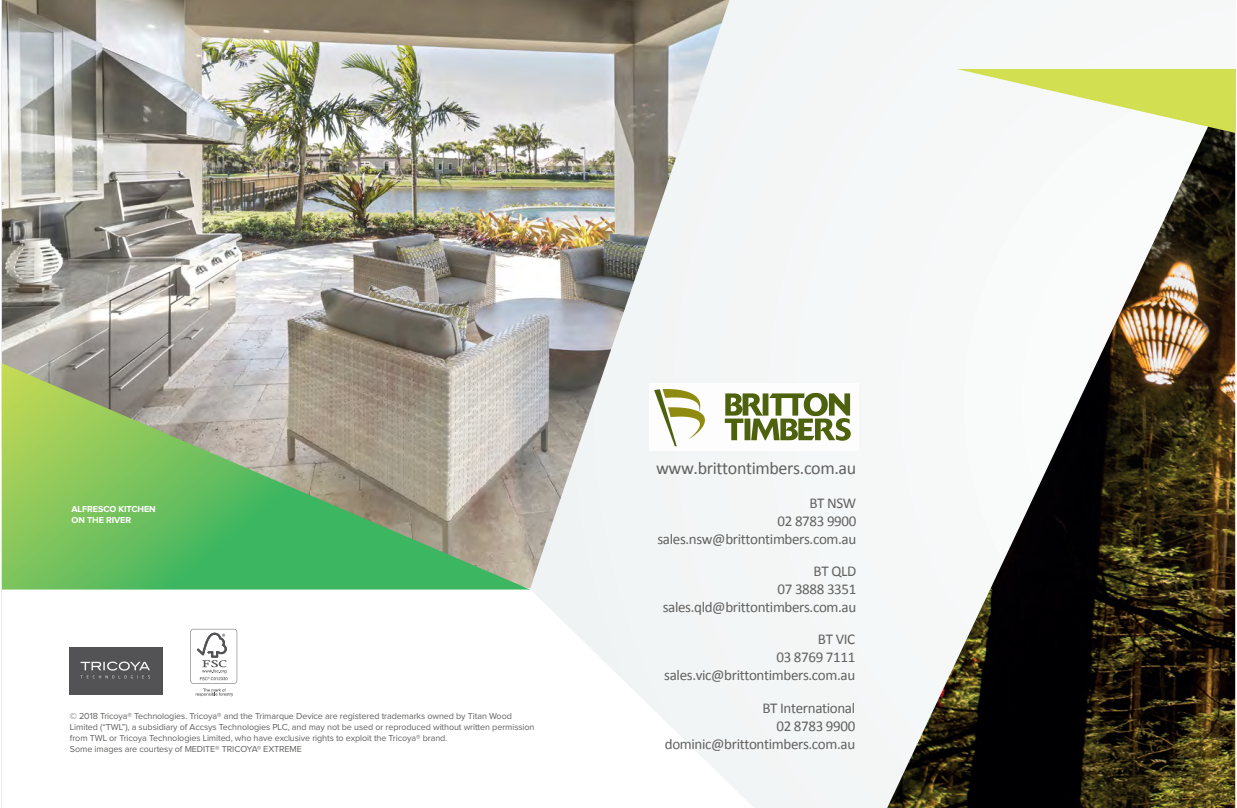
<style>
.page{position:relative;width:1237px;height:808px;background:#fff}
.page>*{position:absolute;margin:0;border:0;box-sizing:border-box;transform-origin:0 0}
.t1{font:18px "Calibri";letter-spacing:-.02em;color:#616260}
.t2{font:15px/18px "Calibri";letter-spacing:-.025em;color:#616260;text-align:right}
.t3{font:9px/10.8px "Proxima Nova";letter-spacing:-.01em;color:#616260}
.t4{font:700 9px/10.8px "Proxima Nova";letter-spacing:-.01em;color:#fff}
</style>
<div class="page">
<div style="left:2px;top:1px;width:1233px;height:807px;background:#f4f6f7"></div>
<img style="left:887px;top:133px;width:348px;height:675px">
<svg style="left:957px;top:69px;width:278px;height:64px"></svg>
<svg style="left:2px;top:588px;width:751px;height:220px;fill:#fff"></svg>
<img style="left:70px;top:647px;width:93px;height:47px">
<svg style="left:190px;top:629px;width:47px;height:67px"></svg>
<img style="left:2px;top:0;width:727px;height:588px">
<svg style="left:2px;top:363px;width:528px;height:226px"></svg>
<img style="left:649px;top:384px;width:202px;height:67px">
<p class="t4" style="left:72px;top:504px;width:86px">ALFRESCO KITCHEN<br>ON THE RIVER</p>
<p class="t3" style="left:70px;top:711px;width:466px">© 2018 Tricoya® Technologies. Tricoya® and the Trimarque Device are registered trademarks owned by Titan Wood<br>Limited (“TWL”), a subsidiary of Accsys Technologies PLC, and may not be used or reproduced without written permission from TWL or Tricoya Technologies Limited, who have exclusive rights to exploit the Tricoya® brand.</p>
<p class="t3" style="left:70px;top:744px;width:233px">Some images are courtesy of MEDITE® TRICOYA® EXTREME</p>
<p class="t1" style="left:656px;top:456px;width:202px">www.brittontimbers.com.au</p>
<p class="t2" style="left:657px;top:494px;width:200px">BT NSW<br>02 8783 9900 sales.nsw@brittontimbers.com.au</p>
<p class="t2" style="left:663px;top:562px;width:195px">BT QLD<br>07 3888 3351 sales.qld@brittontimbers.com.au</p>
<p class="t2" style="left:664px;top:630px;width:192px">BT VIC<br>03 8769 7111 sales.vic@brittontimbers.com.au</p>
<p class="t2" style="left:665px;top:699px;width:192px">BT International<br>02 8783 9900 dominic@brittontimbers.com.au</p>
</div>
